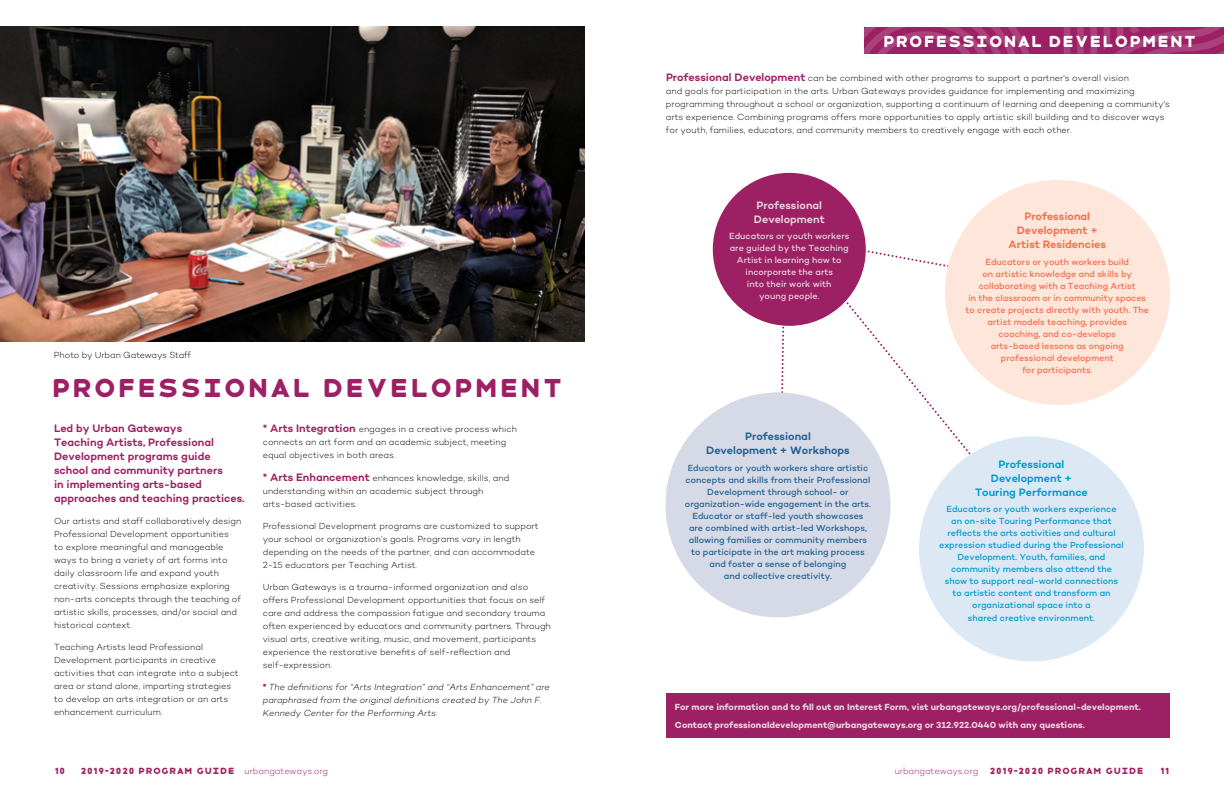
<style>
.page{position:relative;width:1224px;height:792px;background:#fff}
.page>*{position:absolute;margin:0;border:0;box-sizing:border-box;transform-origin:0 0}
.t1{font:26px "Faust Havelock Solid";letter-spacing:-.05em;color:#9d2065}
.t2{font:16px "Faust Havelock Solid";letter-spacing:-.05em;color:#fff}
.t3{font:600 11px/14px "Campton";color:#9d2065}
.t4{font:600 11px/14px "Campton";color:#009cce;text-align:center}
.t5{font:600 11px/14px "Campton";color:#f36e4f;text-align:center}
.t6{font:600 11px/14px "Campton";color:#216092;text-align:center}
.t7{font:600 11px/14px "Campton";color:#e7d4db}
.t8{font:300 9px/13px "Campton";color:#000}
.t9{font:500 9px/12px "Campton";color:#216092;text-align:center}
.t10{font:500 9px/12px "Campton";color:#009cce;text-align:center}
.t11{font:500 9px/12px "Campton";color:#f36e4f;text-align:center}
.t12{font:700 9px/17.5px "Campton";color:#e7d4db}
.t13{font:italic 300 9px/13px "Campton";color:#000}
.t14{font:500 9px/12px "Campton";color:#e7d4db;text-align:center}
.t15{font:9px "Faust Havelock Solid";letter-spacing:-.05em;color:#9d2065}
.s1{font-weight:600;font-size:11px;color:#9d2065}
.s2{font-weight:800;font-style:normal;color:#9d2065}
.s3{font-family:"Campton";font-weight:300}
</style>
<div class="page">
<svg style="left:864px;top:27px;width:360px;height:27px;background:#a22d6d"></svg>
<img style="left:0;top:27px;width:585px;height:315px">
<div style="left:666px;top:693px;width:504px;height:45px;background:#9d2065"></div>
<div style="left:713px;top:173px;width:153px;height:153px;background:#9d2065;border-radius:50%"></div>
<svg style="left:863px;top:248px;width:91px;height:21px"></svg>
<svg style="left:842px;top:296px;width:129px;height:159px"></svg>
<div style="left:945px;top:180px;width:225px;height:225px;background:#fee6da;border-radius:50%"></div>
<div style="left:919px;top:436px;width:225px;height:225px;background:#dce9f4;border-radius:50%"></div>
<svg style="left:780px;top:325px;width:5px;height:67px"></svg>
<div style="left:666px;top:392px;width:225px;height:225px;background:#d6dae6;border-radius:50%"></div>
<h2 class="t2" style="left:882px;top:28px;width:316px">PROFESSIONAL DEVELOPMENT</h2>
<p class="t8" style="left:54px;top:348px;width:138px">Photo by Urban Gateways Staff</p>
<h1 class="t1" style="left:50px;top:366px;width:515px">PROFESSIONAL DEVELOPMENT</h1>
<p class="t3" style="left:54px;top:421px;width:192px">Led by Urban Gateways<br>Teaching Artists, Professional<br>Development programs guide school and community partners<br>in implementing arts-based approaches and teaching practices.</p>
<p class="t8" style="left:54px;top:514px;width:189px">Our artists and staff collaboratively design Professional Development opportunities<br>to explore meaningful and manageable ways to bring a variety of art forms into daily classroom life and expand youth creativity. Sessions emphasize exploring non-arts concepts through the teaching of artistic skills, processes, and/or social and historical context.</p>
<p class="t8" style="left:54px;top:640px;width:186px">Teaching Artists lead Professional Development participants in creative activities that can integrate into a subject area or stand alone, imparting strategies to develop an arts integration or an arts enhancement curriculum.</p>
<p class="t8" style="left:263px;top:422px;width:256px"><span class="s1">* Arts Integration</span> engages in a creative process which connects an art form and an academic subject, meeting equal objectives in both areas.</p>
<p class="t8" style="left:263px;top:471px;width:248px"><span class="s1">* Arts Enhancement</span> enhances knowledge, skills, and understanding within an academic subject through arts-based activities.</p>
<p class="t8" style="left:263px;top:519px;width:277px">Professional Development programs are customized to support your school or organization’s goals. Programs vary in length depending on the needs of the partner, and can accommodate 2-15 educators per Teaching Artist.</p>
<p class="t8" style="left:263px;top:580px;width:290px">Urban Gateways is a trauma-informed organization and also offers Professional Development opportunities that focus on self care and address the compassion fatigue and secondary trauma often experienced by educators and community partners. Through visual arts, creative writing, music, and movement, participants experience the restorative benefits of self-reflection and self-expression.</p>
<p class="t13" style="left:263px;top:680px;width:289px"><span class="s2">*</span> The definitions for “Arts Integration” and “Arts Enhancement” are paraphrased from the original definitions created by The John F.<br>Kennedy Center for the Performing Arts.</p>
<p class="t8" style="left:666px;top:71px;width:505px"><span class="s1">Professional Development</span> can be combined with other programs to support a partner's overall vision<br>and goals for participation in the arts. Urban Gateways provides guidance for implementing and maximizing programming throughout a school or organization, supporting a continuum of learning and deepening a community's arts experience. Combining programs offers more opportunities to apply artistic skill building and to discover ways for youth, families, educators, and community members to creatively engage with each other.</p>
<p class="t7" style="left:754px;top:198px;width:72px">Professional<br>Development</p>
<p class="t14" style="left:729px;top:230px;width:122px">Educators or youth workers are guided by the Teaching<br>Artist in learning how to incorporate the arts<br>into their work with<br>young people.</p>
<p class="t6" style="left:706px;top:429px;width:145px">Professional<br>Development + Workshops</p>
<p class="t9" style="left:685px;top:461px;width:188px">Educators or youth workers share artistic concepts and skills from their Professional Development through school- or organization-wide engagement in the arts.<br>Educator or staff-led youth showcases are combined with artist-led Workshops, allowing families or community members to participate in the art making process and foster a sense of belonging<br>and collective creativity.</p>
<p class="t5" style="left:1009px;top:209px;width:99px">Professional<br>Development +<br>Artist Residencies</p>
<p class="t11" style="left:965px;top:255px;width:185px">Educators or youth workers build<br>on artistic knowledge and skills by collaborating with a Teaching Artist<br>in the classroom or in community spaces to create projects directly with youth. The artist models teaching, provides coaching, and co-develops<br>arts-based lessons as ongoing professional development<br>for participants.</p>
<p class="t4" style="left:975px;top:457px;width:114px">Professional<br>Development +<br>Touring Performance</p>
<p class="t10" style="left:939px;top:503px;width:186px">Educators or youth workers experience<br>an on-site Touring Performance that reflects the arts activities and cultural expression studied during the Professional Development. Youth, families, and community members also attend the show to support real-world connections to artistic content and transform an organizational space into a</p>
<p class="t10" style="left:968px;top:612px;width:129px">shared creative environment.</p>
<p class="t12" style="left:675px;top:698px;width:467px">For more information and to fill out an Interest Form, vist urbangateways.org/professional-development.<br>Contact professionaldevelopment@urbangateways.org or 312.922.0440 with any questions.</p>
<p class="t15" style="left:54px;top:763px;width:13px">10</p>
<p class="t15" style="left:80px;top:763px;width:250px">2019-2020 PROGRAM GUIDE <span class="s3">urbangateways.org</span></p>
<p class="t15" style="left:895px;top:763px;width:251px"><span class="s3">urbangateways.org</span> 2019-2020 PROGRAM GUIDE</p>
<p class="t15" style="left:1160px;top:763px;width:12px">11</p>
</div>
